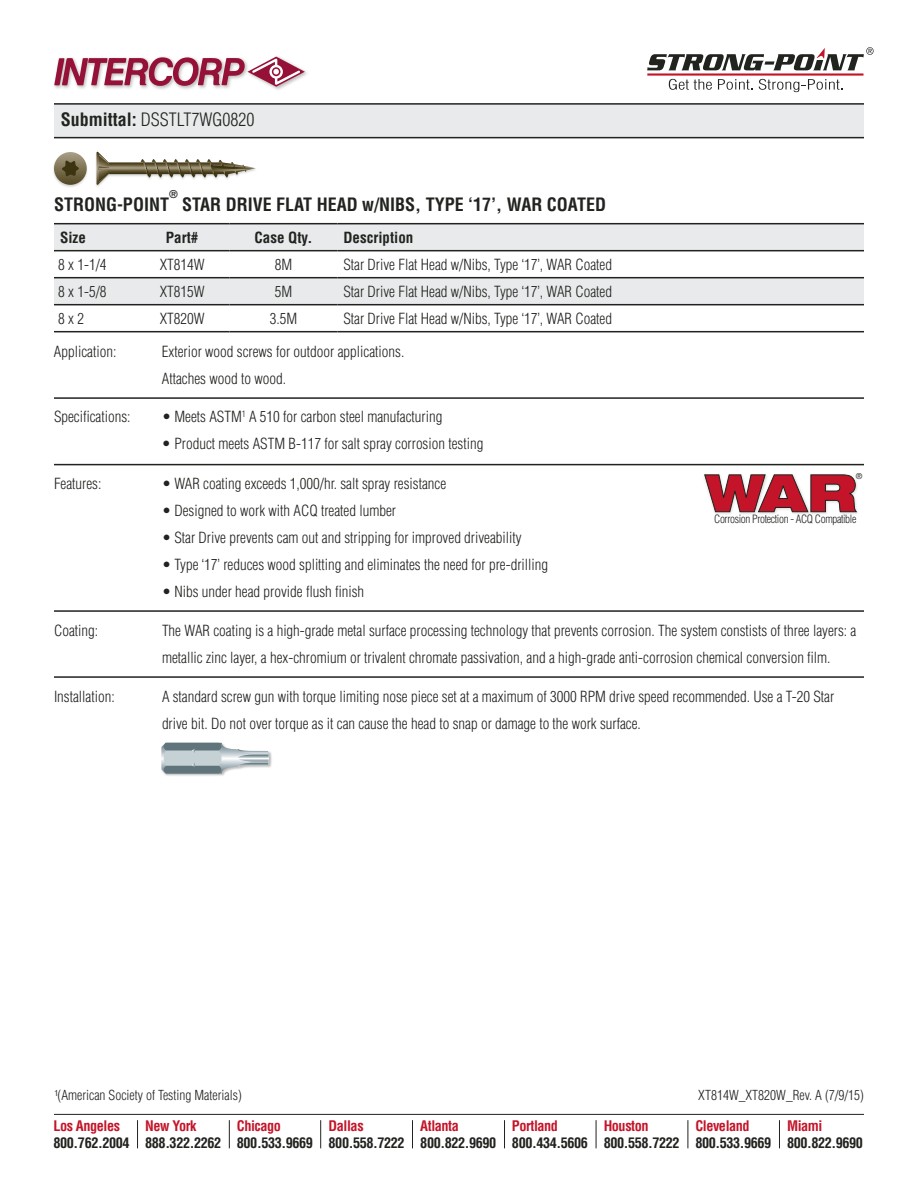
<style>
.page{position:relative;width:918px;height:1188px;background:#fff}
.page>*{position:absolute;margin:0;border:0;box-sizing:border-box;transform-origin:0 0}
.t1{font:700 condensed 18px "Helvetica LT Std";color:#20231e}
.t2{font:300 condensed 18px "Helvetica LT Std";color:#20231e}
.t3{font:300 condensed 15px/27px "Helvetica LT Std";color:#20231e}
.t4{font:700 condensed 15px "Helvetica LT Std";color:#20231e}
.t5{font:700 condensed 14.25px "Helvetica LT Std";letter-spacing:-.03em;color:#20231e}
.t6{font:700 condensed 14.25px "Helvetica LT Std";letter-spacing:-.03em;color:#c31429}
.t7{font:300 condensed 13.5px "Helvetica LT Std";color:#20231e}
.t8{font:300 condensed 11.1px "Helvetica LT Std";letter-spacing:-.03em;color:#20231e}
.t9{font:700 condensed 10.5px "Helvetica LT Std";color:#20231e}
.t10{font:8.25px "Helvetica Neue";color:#20231e}
.s1{font-weight:700}
</style>
<div class="page">
<img style="left:56px;top:71px;width:251px;height:19px">
<svg style="left:54px;top:56px;width:251px;height:32px"></svg>
<hr style="left:647px;top:73px;width:216px;height:3px;background:#c31429">
<svg style="left:669px;top:79px;width:43px;height:11px"></svg>
<svg style="left:718px;top:79px;width:35px;height:11px"></svg>
<svg style="left:759px;top:79px;width:84px;height:13px"></svg>
<svg style="left:647px;top:47px;width:227px;height:23px"></svg>
<svg style="left:137px;top:1120px;width:1px;height:28px"></svg>
<hr style="left:54px;top:1114px;width:810px;height:1px;background:#20231e">
<svg style="left:229px;top:1120px;width:1px;height:28px"></svg>
<svg style="left:320px;top:1120px;width:1px;height:28px"></svg>
<svg style="left:412px;top:1120px;width:1px;height:28px"></svg>
<svg style="left:504px;top:1120px;width:1px;height:28px"></svg>
<svg style="left:596px;top:1120px;width:1px;height:28px"></svg>
<svg style="left:688px;top:1120px;width:1px;height:28px"></svg>
<svg style="left:779px;top:1120px;width:1px;height:28px"></svg>
<div style="left:54px;top:104px;width:810px;height:34px;background:#e8eaeb"></div>
<hr style="left:54px;top:103px;width:810px;height:2px;background:#20231e">
<hr style="left:54px;top:137px;width:810px;height:1px;background:#20231e">
<svg style="left:54px;top:224px;width:810px;height:26px;background:#e4e6e7"></svg>
<svg style="left:54px;top:278px;width:284px;height:26px;background:#e4e6e7"></svg>
<div style="left:338px;top:278px;width:526px;height:27px;background:#e8eaeb"></div>
<hr style="left:54px;top:223px;width:81px;height:1px;background:#20231e">
<hr style="left:135px;top:223px;width:95px;height:1px;background:#20231e">
<hr style="left:230px;top:223px;width:108px;height:1px;background:#20231e">
<hr style="left:338px;top:223px;width:526px;height:1px;background:#20231e">
<hr style="left:230px;top:250px;width:108px;height:1px;background:#20231e">
<hr style="left:338px;top:250px;width:526px;height:1px;background:#20231e">
<hr style="left:54px;top:250px;width:81px;height:1px;background:#20231e">
<hr style="left:135px;top:250px;width:95px;height:1px;background:#20231e">
<hr style="left:54px;top:277px;width:81px;height:1px;background:#20231e">
<hr style="left:135px;top:277px;width:95px;height:1px;background:#20231e">
<hr style="left:230px;top:277px;width:108px;height:1px;background:#20231e">
<hr style="left:54px;top:304px;width:81px;height:1px;background:#20231e">
<hr style="left:135px;top:304px;width:95px;height:1px;background:#20231e">
<hr style="left:230px;top:304px;width:108px;height:1px;background:#20231e">
<hr style="left:54px;top:331px;width:81px;height:1px;background:#20231e">
<hr style="left:135px;top:331px;width:95px;height:1px;background:#20231e">
<hr style="left:230px;top:331px;width:108px;height:1px;background:#20231e">
<hr style="left:338px;top:277px;width:526px;height:1px;background:#20231e">
<hr style="left:338px;top:304px;width:526px;height:1px;background:#20231e">
<hr style="left:338px;top:331px;width:526px;height:1px;background:#20231e">
<hr style="left:54px;top:397px;width:810px;height:2px;background:#20231e">
<div style="left:52px;top:152px;width:205px;height:36px;background:#20231e;opacity:.2"></div>
<svg style="left:54px;top:152px;width:33px;height:33px"></svg>
<svg style="left:62px;top:160px;width:17px;height:17px"></svg>
<svg style="left:97px;top:152px;width:1px;height:33px"></svg>
<svg style="left:98px;top:152px;width:158px;height:33px"></svg>
<hr style="left:54px;top:610px;width:810px;height:2px;background:#20231e">
<hr style="left:54px;top:464px;width:810px;height:1px;background:#20231e">
<svg style="left:704px;top:474px;width:154px;height:39px"></svg>
<hr style="left:54px;top:676px;width:810px;height:2px;background:#20231e">
<div style="left:161px;top:743px;width:111px;height:34px;background:#20231e;opacity:.3"></div>
<svg style="left:161px;top:743px;width:108px;height:30px"></svg>
<p class="t2" style="left:61px;top:108px;width:195px"><span class="s1">Submittal:</span> DSSTLT7WG0820</p>
<p class="t9" style="left:169px;top:187px;width:10px">®</p>
<p class="t1" style="left:54px;top:193px;width:117px">STRONG-POINT</p>
<p class="t1" style="left:182px;top:193px;width:425px">STAR DRIVE FLAT HEAD w/NIBS, TYPE ‘17’, WAR COATED</p>
<p class="t4" style="left:60px;top:228px;width:27px">Size</p>
<p class="t4" style="left:166px;top:228px;width:34px">Part#</p>
<p class="t4" style="left:255px;top:228px;width:59px">Case Qty.</p>
<p class="t4" style="left:343px;top:228px;width:71px">Description</p>
<p class="t3" style="left:58px;top:251px;width:50px">8 x 1-1/4</p>
<p class="t3" style="left:160px;top:251px;width:46px">XT814W</p>
<p class="t3" style="left:275px;top:251px;width:19px">8M</p>
<p class="t3" style="left:343px;top:251px;width:270px">Star Drive Flat Head w/Nibs, Type ‘17’, WAR Coated</p>
<p class="t3" style="left:58px;top:278px;width:50px">8 x 1-5/8</p>
<p class="t3" style="left:160px;top:278px;width:46px">XT815W</p>
<p class="t3" style="left:275px;top:278px;width:19px">5M</p>
<p class="t3" style="left:343px;top:278px;width:270px">Star Drive Flat Head w/Nibs, Type ‘17’, WAR Coated</p>
<p class="t3" style="left:58px;top:305px;width:27px">8 x 2</p>
<p class="t3" style="left:160px;top:305px;width:46px">XT820W</p>
<p class="t3" style="left:270px;top:305px;width:29px">3.5M</p>
<p class="t3" style="left:343px;top:305px;width:270px">Star Drive Flat Head w/Nibs, Type ‘17’, WAR Coated</p>
<p class="t3" style="left:54px;top:338px;width:64px">Application:</p>
<p class="t3" style="left:162px;top:338px;width:244px">Exterior wood screws for outdoor applications.<br>Attaches wood to wood.</p>
<p class="t3" style="left:54px;top:403px;width:78px">Specifications:</p>
<p class="t3" style="left:162px;top:403px;width:282px">• Meets ASTM<sup>1</sup> A 510 for carbon steel manufacturing</p>
<p class="t3" style="left:162px;top:430px;width:323px">• Product meets ASTM B-117 for salt spray corrosion testing</p>
<p class="t3" style="left:54px;top:470px;width:49px">Features:</p>
<p class="t3" style="left:162px;top:470px;width:286px">• WAR coating exceeds 1,000/hr. salt spray resistance</p>
<p class="t3" style="left:162px;top:497px;width:236px">• Designed to work with ACQ treated lumber</p>
<p class="t3" style="left:162px;top:524px;width:361px">• Star Drive prevents cam out and stripping for improved driveability</p>
<p class="t3" style="left:162px;top:551px;width:388px">• Type ‘17’ reduces wood splitting and eliminates the need for pre-drilling</p>
<p class="t3" style="left:162px;top:578px;width:204px">• Nibs under head provide flush finish</p>
<p class="t10" style="left:856px;top:471px;width:8px">®</p>
<p class="t8" style="left:714px;top:512px;width:144px">Corrosion Protection - ACQ Compatible</p>
<p class="t3" style="left:54px;top:617px;width:46px">Coating:</p>
<p class="t3" style="left:162px;top:617px;width:696px">The WAR coating is a high-grade metal surface processing technology that prevents corrosion. The system constists of three layers: a metallic zinc layer, a hex-chromium or trivalent chromate passivation, and a high-grade anti-corrosion chemical conversion film.</p>
<p class="t3" style="left:54px;top:683px;width:62px">Installation:</p>
<p class="t3" style="left:162px;top:683px;width:674px">A standard screw gun with torque limiting nose piece set at a maximum of 3000 RPM drive speed recommended. Use a T-20 Star drive bit. Do not over torque as it can cause the head to snap or damage to the work surface.</p>
<p class="t7" style="left:54px;top:1087px;width:189px">¹(American Society of Testing Materials)</p>
<p class="t7" style="left:698px;top:1087px;width:167px">XT814W_XT820W_Rev. A (7/9/15)</p>
<p class="t6" style="left:54px;top:1117px;width:68px">Los Angeles</p>
<p class="t5" style="left:54px;top:1134px;width:78px">800.762.2004</p>
<p class="t6" style="left:145px;top:1117px;width:53px">New York</p>
<p class="t5" style="left:145px;top:1134px;width:78px">888.322.2262</p>
<p class="t6" style="left:237px;top:1117px;width:46px">Chicago</p>
<p class="t5" style="left:237px;top:1134px;width:78px">800.533.9669</p>
<p class="t6" style="left:329px;top:1117px;width:37px">Dallas</p>
<p class="t5" style="left:329px;top:1134px;width:78px">800.558.7222</p>
<p class="t6" style="left:420px;top:1117px;width:40px">Atlanta</p>
<p class="t5" style="left:420px;top:1134px;width:78px">800.822.9690</p>
<p class="t6" style="left:512px;top:1117px;width:48px">Portland</p>
<p class="t5" style="left:512px;top:1134px;width:78px">800.434.5606</p>
<p class="t6" style="left:604px;top:1117px;width:46px">Houston</p>
<p class="t5" style="left:604px;top:1134px;width:78px">800.558.7222</p>
<p class="t6" style="left:695px;top:1117px;width:56px">Cleveland</p>
<p class="t5" style="left:695px;top:1134px;width:78px">800.533.9669</p>
<p class="t6" style="left:787px;top:1117px;width:37px">Miami</p>
<p class="t5" style="left:787px;top:1134px;width:78px">800.822.9690</p>
</div>
